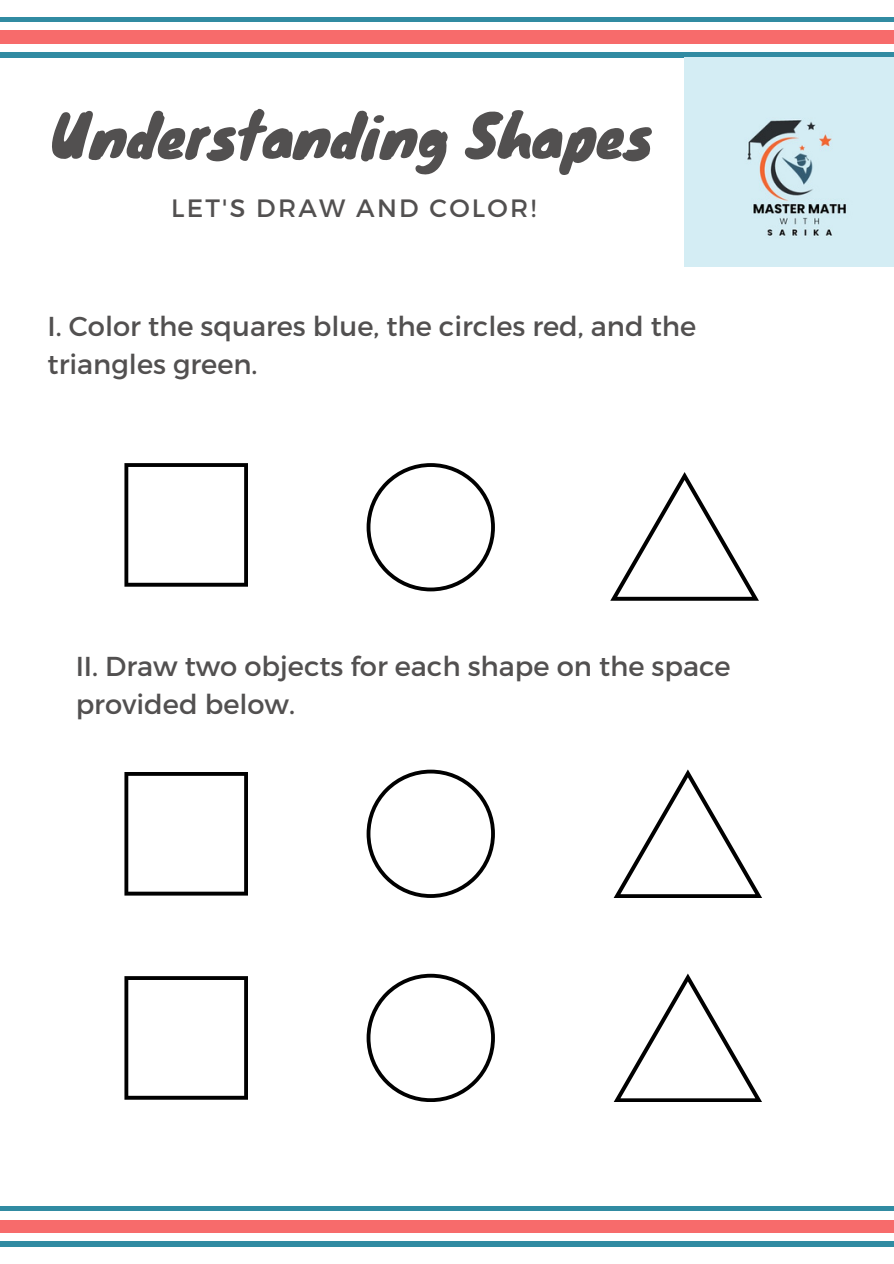
<style>
.page{position:relative;width:894px;height:1264px;background:#fff}
.page>*{position:absolute;margin:0;border:0;box-sizing:border-box;transform-origin:0 0}
.t1{font:57.3px "Knewave";color:#525050}
.t2{font:27.3px/38.2px "Montserrat";color:#525050}
.t3{font:25.05px "Montserrat";letter-spacing:.09em;color:#525050}
</style>
<div class="page">
<svg style="left:124px;top:463px;width:124px;height:123px"></svg>
<svg style="left:124px;top:772px;width:124px;height:123px"></svg>
<svg style="left:124px;top:976px;width:124px;height:123px"></svg>
<div style="left:0;top:17px;width:893px;height:5px;background:#318ba2"></div>
<hr style="left:0;top:53px;width:893px;height:4px;background:#318ba2">
<div style="left:0;top:31px;width:893px;height:12px;background:#f76b6b"></div>
<div style="left:0;top:1205px;width:893px;height:5px;background:#318ba2"></div>
<div style="left:0;top:1241px;width:893px;height:5px;background:#318ba2"></div>
<div style="left:0;top:1220px;width:893px;height:12px;background:#f76b6b"></div>
<svg style="left:366px;top:463px;width:129px;height:128px"></svg>
<svg style="left:366px;top:769px;width:129px;height:129px"></svg>
<svg style="left:366px;top:973px;width:129px;height:129px"></svg>
<svg style="left:610px;top:472px;width:148px;height:128px"></svg>
<svg style="left:614px;top:769px;width:147px;height:128px"></svg>
<svg style="left:614px;top:973px;width:147px;height:128px"></svg>
<img style="left:684px;top:57px;width:209px;height:210px">
<p class="t1" style="left:50px;top:89px;width:604px">Understanding Shapes</p>
<p class="t3" style="left:171px;top:192px;width:366px">LET'S DRAW AND COLOR!</p>
<p class="t2" style="left:48px;top:305px;width:650px">I. Color the squares blue, the circles red, and the triangles green.</p>
<p class="t2" style="left:76px;top:646px;width:656px">II. Draw two objects for each shape on the space provided below.</p>
</div>
